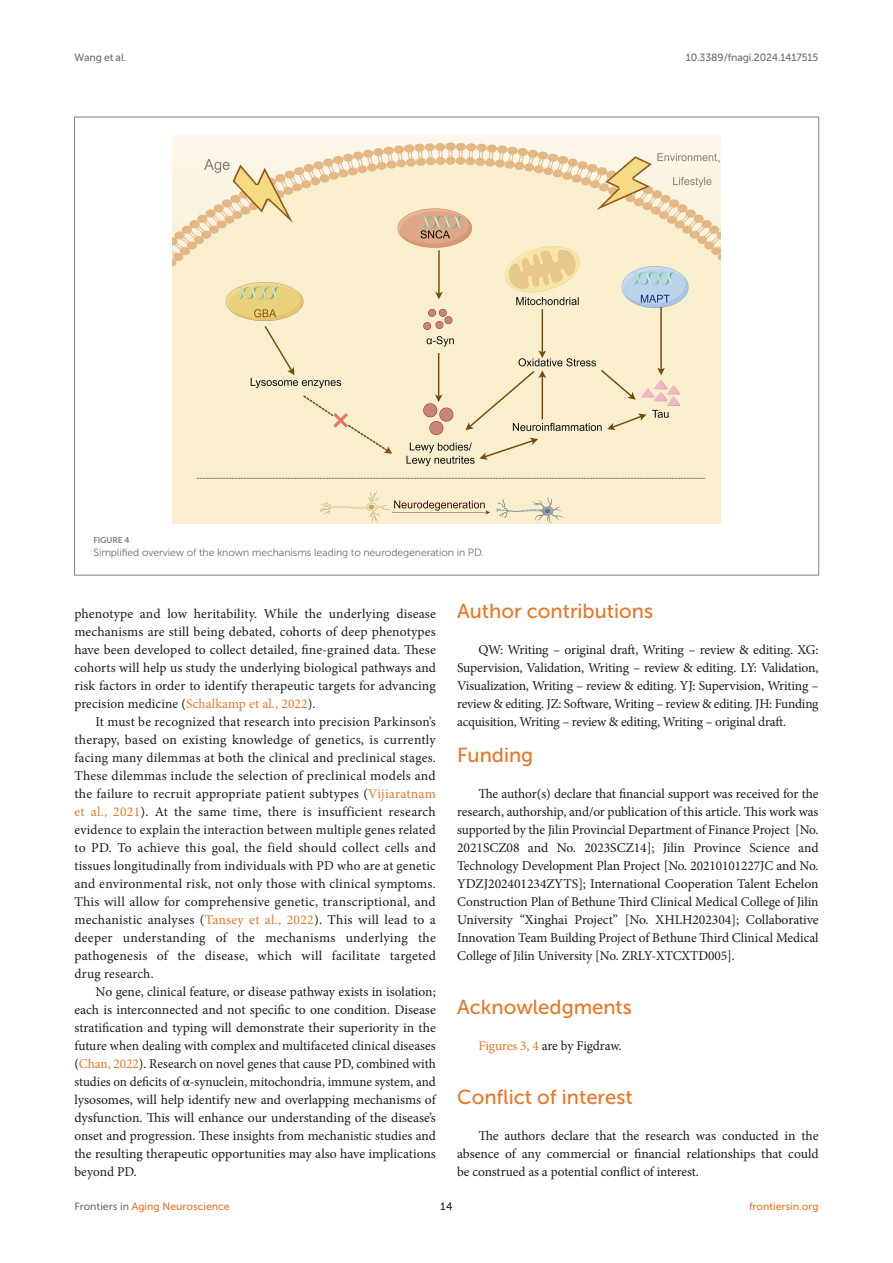
<style>
.page{position:relative;width:893px;height:1263px;background:#fff}
.page>*{position:absolute;margin:0;border:0;box-sizing:border-box;transform-origin:0 0}
.HEAD_1{font:20.25px "Museo Sans 500";color:#e87626}
.TEXT{font:13.5px/18px "Minion Pro";letter-spacing:.01em;color:#1b1c1b;text-align:justify}
.TEXT_FLUSH{font:13.5px/18px "Minion Pro";letter-spacing:-.01em;color:#1b1c1b;text-align:justify}
.FIG_LEG{font:10.5px "Museo Sans 300";letter-spacing:-.01em;color:#706f70}
.t1{font:10.5px "Museo Sans 500";color:#e87626}
.t2{font:10.5px "Museo Sans 500";letter-spacing:-.015em;color:#706f70}
.t3{font:10.5px "Museo Sans 500";color:#1b1c1b}
.FIG_HD{font:8.25px "Museo Sans 700";letter-spacing:-.01em;color:#7e7f7f}
.s1{color:#e87626}
.s2{font-family:"STIX General"}
.s3{color:#706f70}
</style>
<div class="page">
<img style="left:172px;top:136px;width:549px;height:388px">
<p class="t2" style="left:74px;top:51px;width:53px">Wang et al.</p>
<p class="t2" style="left:686px;top:51px;width:134px">10.3389/fnagi.2024.1417515</p>
<p class="FIG_HD" style="left:94px;top:535px;width:37px">FIGURE 4</p>
<p class="FIG_LEG" style="left:94px;top:547px;width:392px">Simplified overview of the known mechanisms leading to neurodegeneration in PD.</p>
<p class="TEXT" style="left:74px;top:605px;width:363px">phenotype and low heritability. While the underlying disease mechanisms are still being debated, cohorts of deep phenotypes have been developed to collect detailed, fine-grained data. These cohorts will help us study the underlying biological pathways and risk factors in order to identify therapeutic targets for advancing precision medicine (<span class="s1">Schalkamp et al., 2022</span>).</p>
<p class="TEXT" style="left:74px;top:713px;width:363px;text-indent:21px">It must be recognized that research into precision Parkinson’s therapy, based on existing knowledge of genetics, is currently facing many dilemmas at both the clinical and preclinical stages.<br>These dilemmas include the selection of preclinical models and the failure to recruit appropriate patient subtypes (<span class="s1">Vijiaratnam et al., 2021</span>). At the same time, there is insufficient research evidence to explain the interaction between multiple genes related to PD. To achieve this goal, the field should collect cells and tissues longitudinally from individuals with PD who are at genetic and environmental risk, not only those with clinical symptoms.<br>This will allow for comprehensive genetic, transcriptional, and mechanistic analyses (<span class="s1">Tansey et al., 2022</span>). This will lead to a deeper understanding of the mechanisms underlying the pathogenesis of the disease, which will facilitate targeted drug research.</p>
<p class="TEXT" style="left:74px;top:983px;width:363px;text-indent:21px">No gene, clinical feature, or disease pathway exists in isolation; each is interconnected and not specific to one condition. Disease stratification and typing will demonstrate their superiority in the future when dealing with complex and multifaceted clinical diseases (<span class="s1">Chan, 2022</span>). Research on novel genes that cause PD, combined with studies on deficits of <span class="s2">α</span>-synuclein, mitochondria, immune system, and lysosomes, will help identify new and overlapping mechanisms of dysfunction. This will enhance our understanding of the disease’s onset and progression. These insights from mechanistic studies and the resulting therapeutic opportunities may also have implications beyond PD.</p>
<p class="HEAD_1" style="left:457px;top:600px;width:197px">Author contributions</p>
<p class="TEXT_FLUSH" style="left:457px;top:641px;width:363px;text-indent:21px">QW: Writing – original draft, Writing – review &amp; editing. XG:<br>Supervision, Validation, Writing – review &amp; editing. LY: Validation, Visualization, Writing – review &amp; editing. YJ: Supervision, Writing – review &amp; editing. JZ: Software, Writing – review &amp; editing. JH: Funding acquisition, Writing – review &amp; editing, Writing – original draft.</p>
<p class="HEAD_1" style="left:457px;top:744px;width:78px">Funding</p>
<p class="TEXT_FLUSH" style="left:457px;top:785px;width:363px;text-indent:21px">The author(s) declare that financial support was received for the research, authorship, and/or publication of this article. This work was supported by the Jilin Provincial Department of Finance Project [No.<br>2021SCZ08 and No. 2023SCZ14]; Jilin Province Science and Technology Development Plan Project [No. 20210101227JC and No.<br>YDZJ202401234ZYTS]; International Cooperation Talent Echelon Construction Plan of Bethune Third Clinical Medical College of Jilin University “Xinghai Project” [No. XHLH202304]; Collaborative Innovation Team Building Project of Bethune Third Clinical Medical College of Jilin University [No. ZRLY-XTCXTD005].</p>
<p class="HEAD_1" style="left:457px;top:996px;width:176px">Acknowledgments</p>
<p class="TEXT_FLUSH" style="left:478px;top:1037px;width:145px"><span class="s1">Figures 3, 4</span> are by Figdraw.</p>
<p class="HEAD_1" style="left:457px;top:1086px;width:177px">Conflict of interest</p>
<p class="TEXT_FLUSH" style="left:457px;top:1127px;width:363px;text-indent:21px">The authors declare that the research was conducted in the absence of any commercial or financial relationships that could be construed as a potential conflict of interest.</p>
<p class="t1" style="left:74px;top:1200px;width:157px"><span class="s3">Frontiers in</span> Aging Neuroscience</p>
<p class="t3" style="left:441px;top:1200px;width:13px">14</p>
<p class="t1" style="left:749px;top:1200px;width:71px">frontiersin.org</p>
</div>
